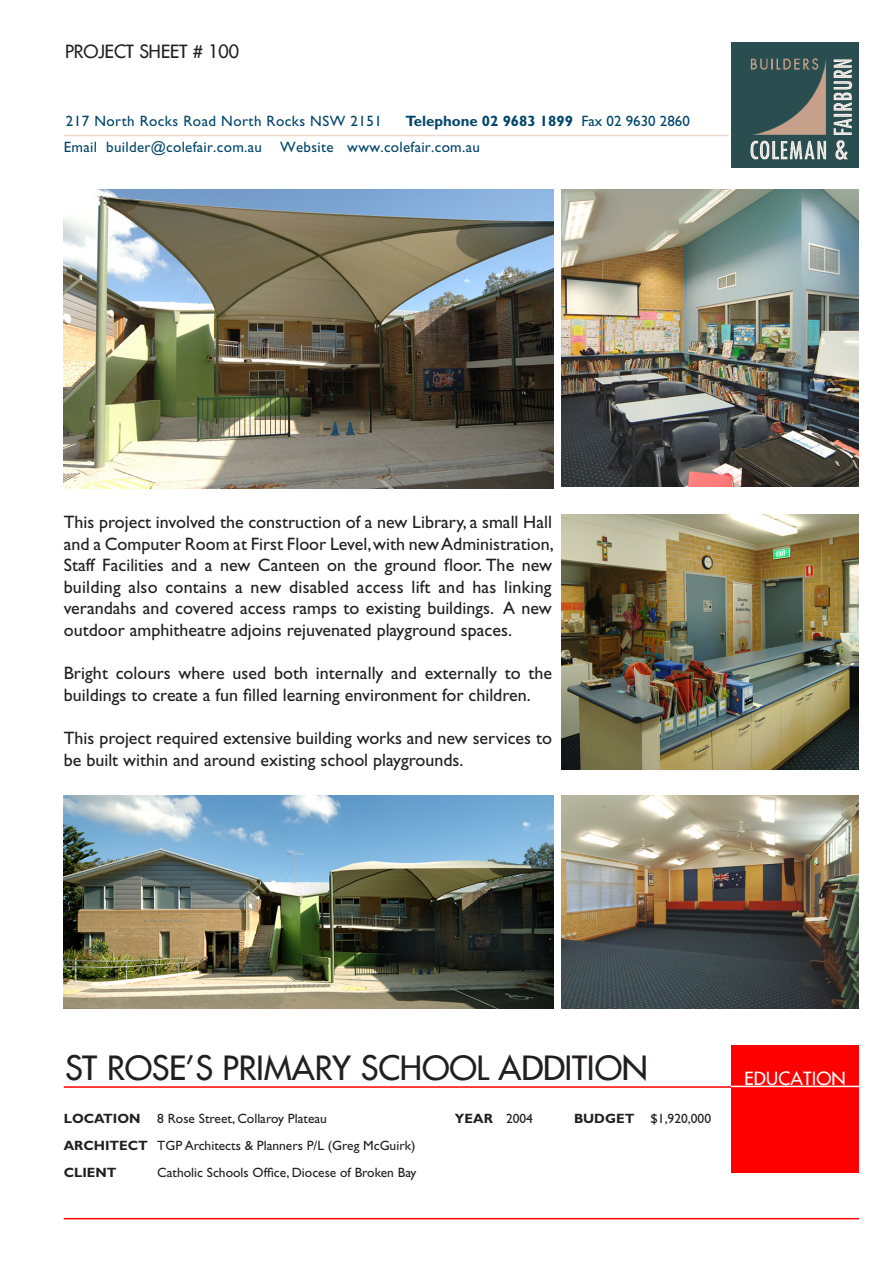
<style>
.page{position:relative;width:893px;height:1263px;background:#fff}
.page>*{position:absolute;margin:0;border:0;box-sizing:border-box;transform-origin:0 0}
.Headline{font:33px "Futura";color:#231f20}
.Body_text{font:18px/21.6px "Gill Sans";color:#231f20}
.Subhead_2{font:18px "Futura";color:#231f20}
.Subhead_2-2{font:18px "Futura";letter-spacing:.02em;color:#fff}
.Address{font:15px "Gill Sans";letter-spacing:.02em;color:#00466b}
.Address-2{font:700 15px "Gill Sans";color:#00466b}
.Address-3{font:13.5px "Gill Sans";color:#231f20}
.Address-4{font:700 13.5px "Gill Sans";color:#231f20}
.s1{font-weight:400}
.s2{font-weight:700}
</style>
<div class="page">
<hr style="left:64px;top:135px;width:665px;height:1px;background:#efd9cf">
<div style="left:731px;top:1045px;width:128px;height:127px;background:#f00"></div>
<hr style="left:64px;top:1218px;width:795px;height:1px;background:#f00">
<hr style="left:64px;top:1086px;width:668px;height:2px;background:#f00">
<hr style="left:731px;top:1086px;width:128px;height:1px;background:#fff">
<img style="left:731px;top:43px;width:128px;height:124px">
<img style="left:64px;top:190px;width:489px;height:298px">
<img style="left:561px;top:190px;width:298px;height:297px">
<img style="left:561px;top:514px;width:298px;height:255px">
<img style="left:64px;top:795px;width:489px;height:213px">
<img style="left:561px;top:795px;width:298px;height:213px">
<p class="Subhead_2" style="left:65px;top:39px;width:176px">PROJECT SHEET # 100</p>
<p class="Address" style="left:66px;top:112px;width:317px">217 North Rocks Road North Rocks NSW 2151</p>
<p class="Address-2" style="left:405px;top:112px;width:286px">Telephone 02 9683 1899 <span class="s1">Fax 02 9630 2860</span></p>
<p class="Address" style="left:64px;top:139px;width:418px">Email builder@colefair.com.au Website www.colefair.com.au</p>
<p class="Body_text" style="left:64px;top:511px;width:491px;text-align:justify">This project involved the construction of a new Library, a small Hall and a Computer Room at First Floor Level, with new Administration, Staff Facilities and a new Canteen on the ground floor. The new building also contains a new disabled access lift and has linking verandahs and covered access ramps to existing buildings. A new outdoor amphitheatre adjoins rejuvenated playground spaces.</p>
<p class="Body_text" style="left:64px;top:662px;width:490px">Bright colours where used both internally and externally to the buildings to create a fun filled learning environment for children.</p>
<p class="Body_text" style="left:64px;top:727px;width:490px">This project required extensive building works and new services to be built within and around existing school playgrounds.</p>
<p class="Headline" style="left:65px;top:1046px;width:584px">ST ROSE'S PRIMARY SCHOOL ADDITION</p>
<p class="Address-3" style="left:64px;top:1111px;width:265px"><span class="s2">LOCATION</span> 8 Rose Street, Collaroy Plateau</p>
<p class="Address-4" style="left:455px;top:1111px;width:80px">YEAR <span class="s1">2004</span></p>
<p class="Address-3" style="left:574px;top:1111px;width:139px"><span class="s2">BUDGET</span> $1,920,000</p>
<p class="Address-3" style="left:64px;top:1138px;width:353px"><span class="s2">ARCHITECT</span> TGP Architects &amp; Planners P/L (Greg McGuirk)</p>
<p class="Address-4" style="left:64px;top:1165px;width:54px">CLIENT</p>
<p class="Address-3" style="left:157px;top:1165px;width:261px">Catholic Schools Office, Diocese of Broken Bay</p>
<p class="Subhead_2-2" style="left:744px;top:1066px;width:103px">EDUCATION</p>
</div>
